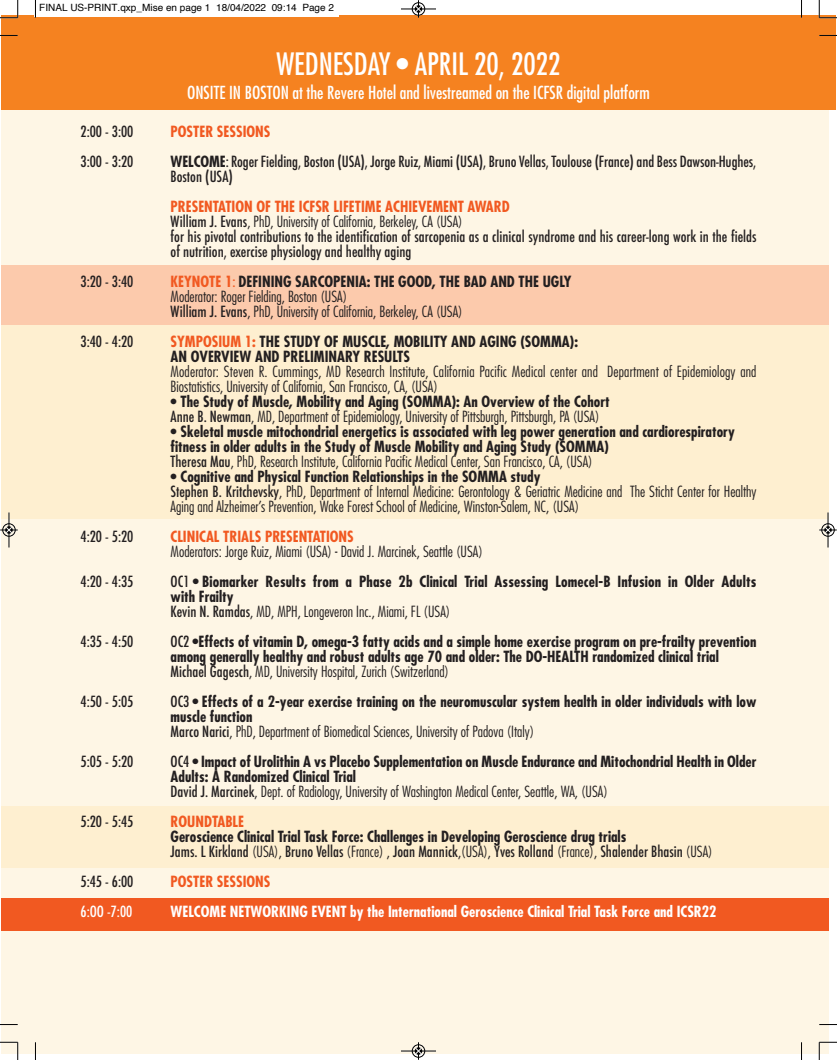
<style>
.page{position:relative;width:837px;height:1060px;background:#fff}
.page>*{position:absolute;margin:0;border:0;box-sizing:border-box;transform-origin:0 0}
.t1{font:condensed 30px "Futura";color:#fff}
.t2{font:condensed 17.5px "Futura";color:#fff}
.t3{font:300 condensed 15px/15px "Futura";color:#231f20}
.t4{font:700 condensed 15px/15px "Futura";color:#231f20}
.t5{font:500 condensed 15px/15px "Futura";color:#231f20}
.t6{font:700 condensed 15px "Futura";color:#f15921}
.t7{font:condensed 15px "Futura";color:#231f20}
.t8{font:700 condensed 15px "Futura";color:#fff}
.t9{font:condensed 15px "Futura";color:#fff}
.t10{font:10px "Helvetica";color:#000}
.s1{font-weight:700}
.s2{font-weight:400}
.s3{font-weight:500}
.s4{color:#f15921}
.s5{font-weight:400;color:#f15921}
.s6{font-weight:300}
</style>
<div class="page">
<div style="left:1px;top:35px;width:827px;height:1018px;background:#fef6e5"></div>
<div style="left:1px;top:15px;width:834px;height:95px;background:#f58220"></div>
<div style="left:1px;top:265px;width:827px;height:60px;background:#fccaac"></div>
<div style="left:1px;top:325px;width:827px;height:194px;background:#feefd0"></div>
<div style="left:1px;top:898px;width:827px;height:33px;background:#f15921"></div>
<div style="left:1px;top:806px;width:827px;height:61px;background:#feefd0"></div>
<div style="left:34px;top:0;width:305px;height:16px;background:#fff"></div>
<svg style="left:35px;top:0;width:1px;height:18px"></svg>
<svg style="left:0;top:35px;width:18px;height:1px"></svg>
<svg style="left:801px;top:0;width:1px;height:18px"></svg>
<svg style="left:819px;top:35px;width:17px;height:1px"></svg>
<svg style="left:35px;top:1042px;width:1px;height:17px"></svg>
<svg style="left:0;top:1024px;width:18px;height:1px"></svg>
<svg style="left:800px;top:1042px;width:2px;height:17px"></svg>
<svg style="left:819px;top:1024px;width:17px;height:1px"></svg>
<svg style="left:0;top:0;width:19px;height:19px"></svg>
<svg style="left:818px;top:0;width:18px;height:19px"></svg>
<svg style="left:0;top:1041px;width:19px;height:18px"></svg>
<svg style="left:818px;top:1041px;width:18px;height:18px"></svg>
<div style="left:411px;top:2px;width:14px;height:14px;border:1px solid #fff;border-radius:50%"></div>
<hr style="left:401px;top:9px;width:35px;height:1px;background:#000">
<div style="left:412px;top:3px;width:13px;height:12px;border:1px solid #000;border-radius:50%"></div>
<svg style="left:415px;top:0;width:6px;height:18px"></svg>
<div style="left:411px;top:1044px;width:14px;height:13px;border:1px solid #fff;border-radius:50%"></div>
<hr style="left:401px;top:1050px;width:35px;height:1px;background:#000">
<div style="left:412px;top:1044px;width:13px;height:13px;border:1px solid #000;border-radius:50%"></div>
<svg style="left:415px;top:1042px;width:6px;height:17px"></svg>
<div style="left:2px;top:523px;width:14px;height:13px;border:1px solid #fff;border-radius:50%"></div>
<hr style="left:9px;top:512px;width:1px;height:35px;background:#000">
<div style="left:3px;top:523px;width:12px;height:13px;border:1px solid #000;border-radius:50%"></div>
<svg style="left:0;top:527px;width:18px;height:6px"></svg>
<hr style="left:827px;top:512px;width:1px;height:35px;background:#000">
<div style="left:821px;top:523px;width:13px;height:13px;border:1px solid #000;border-radius:50%"></div>
<svg style="left:819px;top:527px;width:17px;height:6px"></svg>
<p class="t10" style="left:39px;top:4px;width:296px">FINAL US-PRINT.qxp_Mise en page 1 18/04/2022 09:14 Page 2</p>
<p class="t1" style="left:276px;top:50px;width:285px">WEDNESDAY • APRIL 20, 2022</p>
<p class="t2" style="left:187px;top:84px;width:464px">ONSITE IN BOSTON at the Revere Hotel and livestreamed on the ICFSR digital platform</p>
<p class="t7" style="left:80px;top:124px;width:54px">2:00 - 3:00</p>
<p class="t6" style="left:170px;top:124px;width:101px">POSTER SESSIONS</p>
<p class="t7" style="left:80px;top:154px;width:54px">3:00 - 3:20</p>
<p class="t5" style="left:170px;top:153px;width:587px"><span class="s1">WELCOME</span><span class="s2">:</span> Roger Fielding, Boston (USA), Jorge Ruiz, Miami (USA), Bruno Vellas, Toulouse (France) and Bess Dawson-Hughes,<br>Boston (USA)</p>
<p class="t6" style="left:170px;top:199px;width:340px">PRESENTATION OF THE ICFSR LIFETIME ACHIEVEMENT AWARD</p>
<p class="t3" style="left:170px;top:214px;width:293px"><span class="s3">William J. Evans</span>, PhD, University of California, Berkeley, CA (USA)</p>
<p class="t5" style="left:170px;top:228px;width:587px">for his pivotal contributions to the identification of sarcopenia as a clinical syndrome and his career-long work in the fields of nutrition, exercise physiology and healthy aging</p>
<p class="t7" style="left:80px;top:274px;width:54px">3:20 - 3:40</p>
<p class="t4" style="left:170px;top:275px;width:402px"><span class="s4">KEYNOTE 1</span><span class="s5">:</span> DEFINING SARCOPENIA: THE GOOD, THE BAD AND THE UGLY</p>
<p class="t3" style="left:170px;top:289px;width:178px">Moderator: Roger Fielding, Boston (USA)</p>
<p class="t3" style="left:170px;top:304px;width:293px"><span class="s3">William J. Evans</span>, PhD, University of California, Berkeley, CA (USA)</p>
<p class="t7" style="left:80px;top:334px;width:54px">3:40 - 4:20</p>
<p class="t4" style="left:170px;top:335px;width:409px"><span class="s4">SYMPOSIUM 1:</span> THE STUDY OF MUSCLE, MOBILITY AND AGING (SOMMA):</p>
<p class="t4" style="left:170px;top:350px;width:241px">AN OVERVIEW AND PRELIMINARY RESULTS</p>
<p class="t3" style="left:170px;top:364px;width:587px">Moderator: Steven R. Cummings, MD Research Institute, California Pacific Medical center and Department of Epidemiology and<br>Biostatistics, University of California, San Francisco, CA, (USA)</p>
<p class="t4" style="left:170px;top:395px;width:440px">• The Study of Muscle, Mobility and Aging (SOMMA): An Overview of the Cohort</p>
<p class="t3" style="left:170px;top:409px;width:430px"><span class="s3">Anne B. Newman</span>, MD, Department of Epidemiology, University of Pittsburgh, Pittsburgh, PA (USA)</p>
<p class="t4" style="left:170px;top:425px;width:565px">• Skeletal muscle mitochondrial energetics is associated with leg power generation and cardiorespiratory fitness in older adults in the Study of Muscle Mobility and Aging Study (SOMMA)</p>
<p class="t3" style="left:170px;top:454px;width:423px"><span class="s3">Theresa Mau</span>, PhD, Research Institute, California Pacific Medical Center, San Francisco, CA, (USA)</p>
<p class="t4" style="left:170px;top:470px;width:371px">• Cognitive and Physical Function Relationships in the SOMMA study</p>
<p class="t3" style="left:170px;top:484px;width:587px"><span class="s3">Stephen B. Kritchevsky</span>, PhD, Department of Internal Medicine: Gerontology &amp; Geriatric Medicine and The Sticht Center for Healthy<br>Aging and Alzheimer’s Prevention, Wake Forest School of Medicine, Winston-Salem, NC, (USA)</p>
<p class="t7" style="left:80px;top:529px;width:54px">4:20 - 5:20</p>
<p class="t6" style="left:170px;top:529px;width:185px">CLINICAL TRIALS PRESENTATIONS</p>
<p class="t3" style="left:170px;top:544px;width:314px">Moderators: Jorge Ruiz, Miami (USA) - David J. Marcinek, Seattle (USA)</p>
<p class="t7" style="left:80px;top:574px;width:54px">4:20 - 4:35</p>
<p class="t4" style="left:170px;top:575px;width:587px"><span class="s2">OC1 •</span> Biomarker Results from a Phase 2b Clinical Trial Assessing Lomecel-B Infusion in Older Adults with Frailty</p>
<p class="t3" style="left:170px;top:604px;width:281px"><span class="s3">Kevin N. Ramdas</span>, MD, MPH, Longeveron Inc., Miami, FL (USA)</p>
<p class="t7" style="left:80px;top:634px;width:54px">4:35 - 4:50</p>
<p class="t4" style="left:170px;top:635px;width:587px"><span class="s2">OC2 •</span>Effects of vitamin D, omega-3 fatty acids and a simple home exercise program on pre-frailty prevention among generally healthy and robust adults age 70 and older: The DO-HEALTH randomized clinical trial</p>
<p class="t3" style="left:170px;top:664px;width:280px"><span class="s3">Michael Gagesch</span>, MD, University Hospital, Zurich (Switzerland)</p>
<p class="t7" style="left:80px;top:694px;width:54px">4:50 - 5:05</p>
<p class="t4" style="left:170px;top:695px;width:587px"><span class="s2">OC3 •</span> Effects of a 2-year exercise training on the neuromuscular system health in older individuals with low muscle function</p>
<p class="t3" style="left:170px;top:724px;width:365px"><span class="s3">Marco Narici</span>, PhD, Department of Biomedical Sciences, University of Padova (Italy)</p>
<p class="t7" style="left:80px;top:754px;width:54px">5:05 - 5:20</p>
<p class="t4" style="left:170px;top:755px;width:587px"><span class="s2">OC4 •</span> Impact of Urolithin A vs Placebo Supplementation on Muscle Endurance and Mitochondrial Health in Older<br>Adults: A Randomized Clinical Trial</p>
<p class="t3" style="left:170px;top:784px;width:438px"><span class="s3">David J. Marcinek</span>, Dept. of Radiology, University of Washington Medical Center, Seattle, WA, (USA)</p>
<p class="t7" style="left:80px;top:814px;width:54px">5:20 - 5:45</p>
<p class="t6" style="left:170px;top:814px;width:75px">ROUNDTABLE</p>
<p class="t4" style="left:170px;top:830px;width:457px">Geroscience Clinical Trial Task Force: Challenges in Developing Geroscience drug trials</p>
<p class="t5" style="left:170px;top:843px;width:543px">Jams. L Kirkland <span class="s6">(USA),</span> Bruno Vellas <span class="s6">(France) ,</span> Joan Mannick<span class="s6">,(USA),</span> Yves Rolland <span class="s6">(France),</span> Shalender Bhasin <span class="s6">(USA)</span></p>
<p class="t7" style="left:80px;top:874px;width:54px">5:45 - 6:00</p>
<p class="t6" style="left:170px;top:874px;width:101px">POSTER SESSIONS</p>
<p class="t9" style="left:80px;top:904px;width:53px">6:OO -7:00</p>
<p class="t8" style="left:170px;top:904px;width:547px">WELCOME NETWORKING EVENT by the International Geroscience Clinical Trial Task Force and ICSR22</p>
</div>
